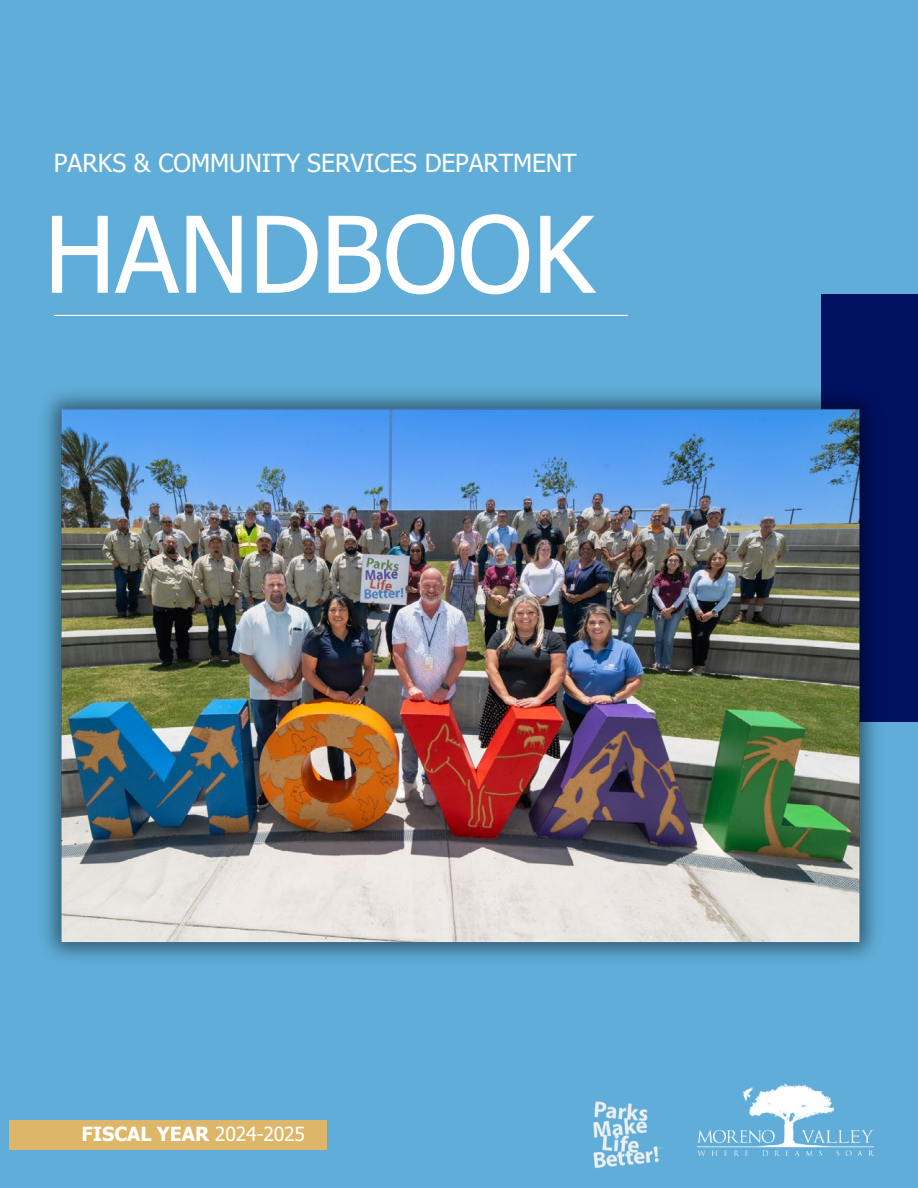
<style>
.page{position:relative;width:918px;height:1188px;background:#5fadd8}
.page>*{position:absolute;margin:0;border:0;box-sizing:border-box;transform-origin:0 0}
.t1{font:105.9px "Tahoma";color:#fff}
.t2{font:24.9px "Tahoma";letter-spacing:-.005em;color:#fff}
.t3{font:700 19.5px "Tahoma";color:#fff}
.s1{font-weight:400}
</style>
<div class="page">
<div style="left:821px;top:295px;width:97px;height:427px;background:#001162"></div>
<hr style="left:54px;top:315px;width:574px;height:1px;background:#fff">
<img style="left:45px;top:393px;width:831px;height:566px">
<img style="left:698px;top:1084px;width:175px;height:72px">
<img style="left:593px;top:1101px;width:69px;height:67px">
<div style="left:9px;top:1120px;width:317px;height:29px;background:#ddb669"></div>
<p class="t2" style="left:54px;top:147px;width:524px">PARKS &amp; COMMUNITY SERVICES DEPARTMENT</p>
<h1 class="t1" style="left:44px;top:183px;width:552px">HANDBOOK</h1>
<p class="t3" style="left:81px;top:1121px;width:225px">FISCAL YEAR <span class="s1">2024-2025</span></p>
</div>
